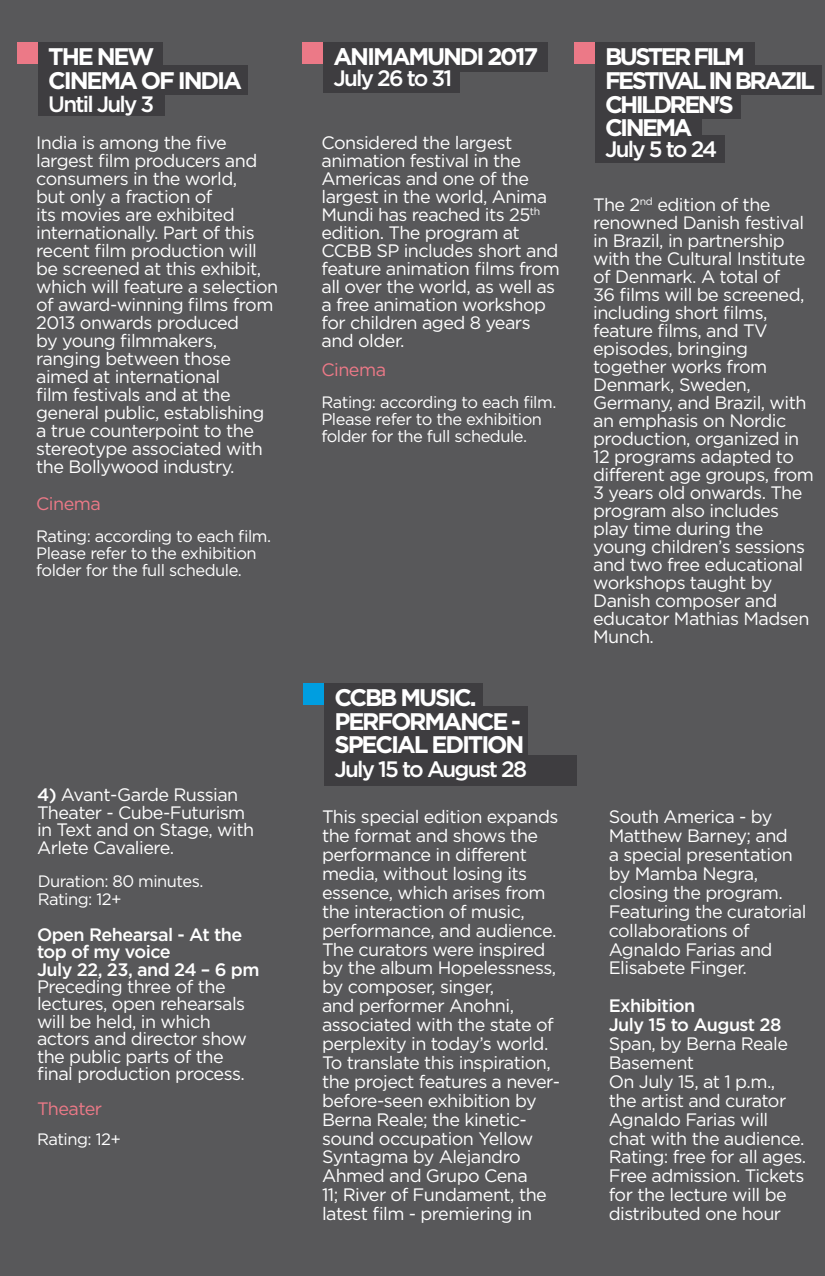
<style>
.page{position:relative;width:825px;height:1276px;background:#58585a}
.page>*{position:absolute;margin:0;border:0;box-sizing:border-box;transform-origin:0 0}
.t1{font:700 24px/23.7px "Gotham";letter-spacing:-.09em;color:#fff}
.t2{font:700 24px/23.7px "Gotham";letter-spacing:-.11em;color:#fff}
.t3{font:500 22.2px "Gotham";letter-spacing:-.08em;color:#fff}
.t4{font:18px/18px "Gotham";letter-spacing:-.03em;color:#fff}
.t5{font:500 18px/17.4px "Gotham";letter-spacing:-.03em;color:#fff}
.t6{font:18px "Gotham";letter-spacing:-.03em;color:#ec7987}
.t7{font:16.5px/17.1px "Gotham";letter-spacing:-.03em;color:#fff}
.s1{font-weight:500}
</style>
<div class="page">
<svg style="left:302px;top:42px;width:21px;height:22px"></svg>
<svg style="left:17px;top:42px;width:21px;height:22px"></svg>
<svg style="left:303px;top:683px;width:21px;height:21px"></svg>
<svg style="left:574px;top:42px;width:21px;height:22px"></svg>
<div style="left:323px;top:42px;width:225px;height:30px;background:#3e3d40"></div>
<div style="left:38px;top:42px;width:125px;height:30px;background:#3e3d40"></div>
<div style="left:324px;top:682px;width:159px;height:30px;background:#3e3d40"></div>
<div style="left:595px;top:42px;width:159px;height:30px;background:#3e3d40"></div>
<div style="left:38px;top:65px;width:210px;height:30px;background:#3e3d40"></div>
<div style="left:324px;top:705px;width:204px;height:30px;background:#3e3d40"></div>
<div style="left:324px;top:729px;width:204px;height:30px;background:#3e3d40"></div>
<div style="left:595px;top:65px;width:226px;height:30px;background:#3e3d40"></div>
<div style="left:595px;top:89px;width:146px;height:30px;background:#3e3d40"></div>
<div style="left:595px;top:113px;width:106px;height:30px;background:#3e3d40"></div>
<div style="left:324px;top:67px;width:136px;height:26px;background:#3e3d40"></div>
<div style="left:38px;top:90px;width:127px;height:26px;background:#3e3d40"></div>
<div style="left:325px;top:755px;width:252px;height:31px;background:#3e3d40"></div>
<div style="left:595px;top:135px;width:129px;height:27px;background:#3e3d40"></div>
<h1 class="t1" style="left:48px;top:44px;width:108px">THE NEW</h1>
<h1 class="t1" style="left:333px;top:44px;width:206px">ANIMAMUNDI 2017</h1>
<h1 class="t1" style="left:48px;top:68px;width:195px">CINEMA OF INDIA</h1>
<p class="t3" style="left:333px;top:66px;width:120px">July 26 to 31</p>
<p class="t3" style="left:48px;top:92px;width:108px">Until July 3</p>
<p class="t4" style="left:36px;top:133px;width:244px">India is among the five largest film producers and consumers in the world,<br>but only a fraction of<br>its movies are exhibited internationally. Part of this recent film production will be screened at this exhibit, which will feature a selection of award-winning films from<br>2013 onwards produced<br>by young filmmakers, ranging between those aimed at international<br>film festivals and at the general public, establishing a true counterpoint to the stereotype associated with the Bollywood industry.</p>
<p class="t6" style="left:36px;top:493px;width:66px">Cinema</p>
<p class="t7" style="left:36px;top:527px;width:236px">Rating: according to each film.<br>Please refer to the exhibition folder for the full schedule.</p>
<p class="t4" style="left:321px;top:133px;width:240px">Considered the largest animation festival in the<br>Americas and one of the largest in the world, Anima<br>Mundi has reached its 25<sup>th </sup>edition. The program at<br>CCBB SP includes short and feature animation films from all over the world, as well as a free animation workshop for children aged 8 years and older.</p>
<p class="t6" style="left:321px;top:360px;width:66px">Cinema</p>
<p class="t7" style="left:321px;top:393px;width:236px">Rating: according to each film.<br>Please refer to the exhibition folder for the full schedule.</p>
<h1 class="t1" style="left:334px;top:685px;width:191px">CCBB MUSIC.<br>PERFORMANCE -<br>SPECIAL EDITION</h1>
<p class="t3" style="left:334px;top:757px;width:194px">July 15 to August 28</p>
<h1 class="t2" style="left:605px;top:44px;width:211px">BUSTER FILM<br>FESTIVAL IN BRAZIL<br>CHILDREN'S<br>CINEMA</h1>
<p class="t3" style="left:605px;top:137px;width:114px">July 5 to 24</p>
<p class="t4" style="left:593px;top:195px;width:222px">The 2<sup>nd</sup> edition of the renowned Danish festival in Brazil, in partnership with the Cultural Institute of Denmark. A total of<br>36 films will be screened, including short films, feature films, and TV episodes, bringing together works from<br>Denmark, Sweden,<br>Germany, and Brazil, with an emphasis on Nordic production, organized in<br>12 programs adapted to different age groups, from<br>3 years old onwards. The program also includes play time during the young children’s sessions and two free educational workshops taught by<br>Danish composer and educator Mathias Madsen<br>Munch.</p>
<p class="t4" style="left:37px;top:786px;width:219px"><span class="s1">4)</span> Avant-Garde Russian<br>Theater - Cube-Futurism in Text and on Stage, with<br>Arlete Cavaliere.</p>
<p class="t7" style="left:38px;top:872px;width:167px">Duration: 80 minutes.<br>Rating: 12+</p>
<p class="t5" style="left:37px;top:925px;width:224px">Open Rehearsal - At the top of my voice<br>July 22, 23, and 24 – 6 pm</p>
<p class="t4" style="left:37px;top:977px;width:211px">Preceding three of the lectures, open rehearsals will be held, in which actors and director show the public parts of the final production process.</p>
<p class="t6" style="left:37px;top:1098px;width:67px">Theater</p>
<p class="t7" style="left:37px;top:1130px;width:86px">Rating: 12+</p>
<p class="t4" style="left:322px;top:807px;width:240px;line-height:18.9px">This special edition expands the format and shows the performance in different media, without losing its essence, which arises from the interaction of music, performance, and audience.<br>The curators were inspired by the album Hopelessness, by composer, singer,<br>and performer Anohni, associated with the state of perplexity in today’s world.<br>To translate this inspiration, the project features a never&shy;before-seen exhibition by<br>Berna Reale; the kinetic&shy;sound occupation Yellow<br>Syntagma by Alejandro<br>Ahmed and Grupo Cena<br>11; River of Fundament, the latest film - premiering in</p>
<p class="t4" style="left:609px;top:807px;width:199px;line-height:18.9px">South America - by<br>Matthew Barney; and<br>a special presentation by Mamba Negra, closing the program.<br>Featuring the curatorial collaborations of<br>Agnaldo Farias and<br>Elisabete Finger.</p>
<p class="t5" style="left:609px;top:996px;width:174px;line-height:18.9px">Exhibition<br>July 15 to August 28</p>
<p class="t4" style="left:609px;top:1034px;width:199px;line-height:18.9px">Span, by Berna Reale<br>Basement<br>On July 15, at 1 p.m., the artist and curator<br>Agnaldo Farias will chat with the audience.<br>Rating: free for all ages.<br>Free admission. Tickets for the lecture will be distributed one hour</p>
</div>
